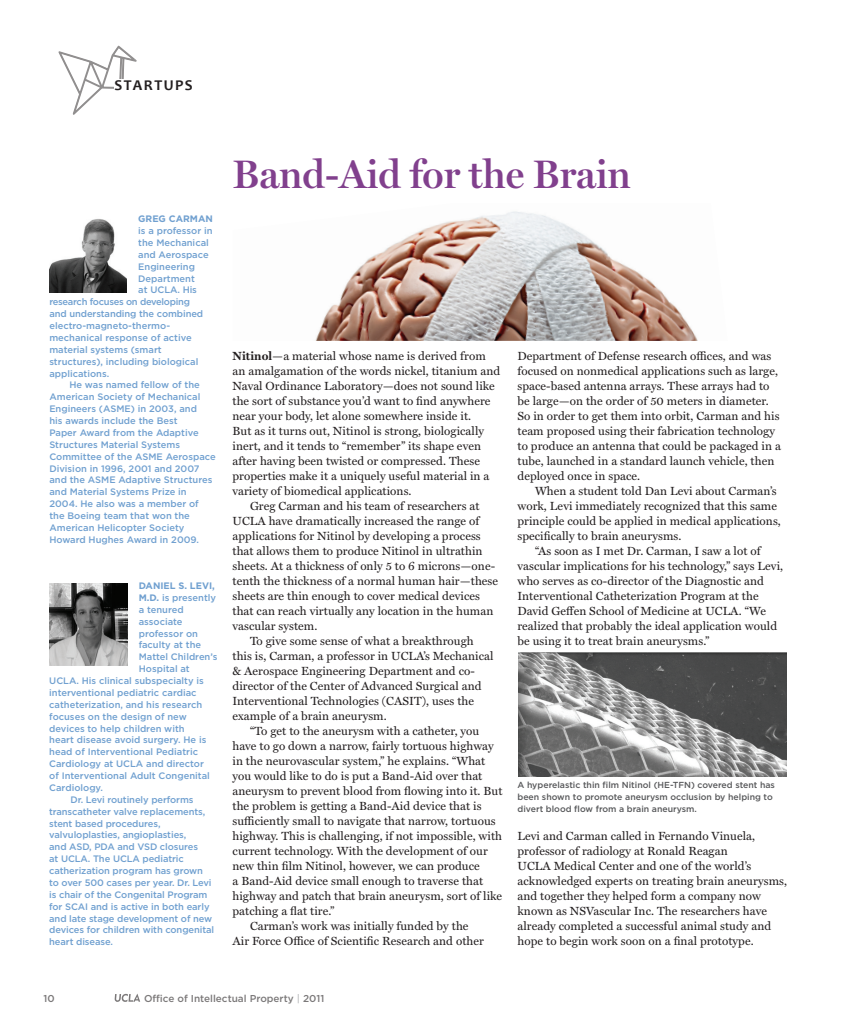
<style>
.page{position:relative;width:855px;height:1035px;background:#fff}
.page>*{position:absolute;margin:0;border:0;box-sizing:border-box;transform-origin:0 0}
.Headline{font:600 40px "Miller Display";color:#81408d}
.Slug{font:700 15px "Candara";letter-spacing:.1em;color:#231f20}
.Body_NO_INDENT{font:11.88px/15px "Miller Text";letter-spacing:.005em;color:#231f20}
.t1{font:500 10px "Gotham";color:#231f20}
.Profile_Caption{font:500 9.38px/11.9px "Gotham";color:#70a0d0}
.Profile_Caption-2{font:500 9.38px "Gotham";letter-spacing:-.03em;color:#70a0d0}
.Profile_Caption-3{font:700 9.38px "Gotham";color:#70a0d0}
.Photo_caption{font:500 8.75px/11.9px "Gotham";color:#57585a}
.s1{font-weight:700}
.s2{color:#939598}
</style>
<div class="page">
<svg style="left:115px;top:994px;width:25px;height:8px"></svg>
<img style="left:50px;top:583px;width:78px;height:82px">
<img style="left:315px;top:211px;width:383px;height:130px">
<img style="left:49px;top:219px;width:78px;height:73px">
<img style="left:519px;top:653px;width:267px;height:124px">
<svg style="left:59px;top:46px;width:78px;height:69px"></svg>
<div style="left:114px;top:79px;width:79px;height:11px;background:#fff"></div>
<p class="Slug" style="left:115px;top:76px;width:80px">STARTUPS</p>
<p class="Profile_Caption-3" style="left:138px;top:213px;width:76px">GREG CARMAN</p>
<p class="Profile_Caption" style="left:138px;top:225px;width:76px">is a professor in</p>
<p class="Profile_Caption" style="left:138px;top:236px;width:72px">the Mechanical</p>
<p class="Profile_Caption" style="left:138px;top:248px;width:72px">and Aerospace</p>
<p class="Profile_Caption" style="left:138px;top:260px;width:58px">Engineering</p>
<p class="Profile_Caption" style="left:138px;top:272px;width:58px">Department</p>
<p class="Profile_Caption" style="left:138px;top:284px;width:60px">at UCLA. His</p>
<p class="Profile_Caption-2" style="left:49px;top:297px;width:142px">research focuses on developing</p>
<p class="Profile_Caption" style="left:49px;top:308px;width:155px">and understanding the combined</p>
<p class="Profile_Caption" style="left:49px;top:320px;width:122px">electro-magneto-thermo-</p>
<p class="Profile_Caption" style="left:49px;top:331px;width:144px">mechanical response of active</p>
<p class="Profile_Caption" style="left:49px;top:343px;width:114px">material systems (smart</p>
<p class="Profile_Caption" style="left:49px;top:355px;width:151px">structures), including biological</p>
<p class="Profile_Caption" style="left:49px;top:367px;width:61px">applications.</p>
<p class="Profile_Caption" style="left:49px;top:379px;width:168px;text-indent:20px">He was named fellow of the<br>American Society of Mechanical<br>Engineers (ASME) in 2003, and<br>his awards include the Best<br>Paper Award from the Adaptive<br>Structures Material Systems<br>Committee of the ASME Aerospace<br>Division in 1996, 2001 and 2007 and the ASME Adaptive Structures and Material Systems Prize in<br>2004. He also was a member of the Boeing team that won the<br>American Helicopter Society<br>Howard Hughes Award in 2009.</p>
<p class="Profile_Caption-3" style="left:139px;top:580px;width:78px">DANIEL S. LEVI,</p>
<p class="Profile_Caption" style="left:139px;top:591px;width:79px"><span class="s1">M.D.</span> is presently</p>
<p class="Profile_Caption" style="left:139px;top:603px;width:46px">a tenured</p>
<p class="Profile_Caption" style="left:139px;top:615px;width:45px">associate</p>
<p class="Profile_Caption" style="left:139px;top:627px;width:61px">professor on</p>
<p class="Profile_Caption" style="left:139px;top:639px;width:64px">faculty at the</p>
<p class="Profile_Caption" style="left:139px;top:651px;width:80px">Mattel Children’s</p>
<p class="Profile_Caption" style="left:139px;top:663px;width:53px">Hospital at</p>
<p class="Profile_Caption" style="left:49px;top:675px;width:156px">UCLA. His clinical subspecialty is</p>
<p class="Profile_Caption" style="left:49px;top:686px;width:149px">interventional pediatric cardiac</p>
<p class="Profile_Caption" style="left:49px;top:698px;width:155px">catheterization, and his research</p>
<p class="Profile_Caption" style="left:49px;top:710px;width:139px">focuses on the design of new</p>
<p class="Profile_Caption" style="left:49px;top:722px;width:137px">devices to help children with</p>
<p class="Profile_Caption" style="left:49px;top:734px;width:159px">heart disease avoid surgery. He is</p>
<p class="Profile_Caption" style="left:49px;top:746px;width:150px">head of Interventional Pediatric</p>
<p class="Profile_Caption" style="left:49px;top:758px;width:156px">Cardiology at UCLA and director</p>
<p class="Profile_Caption" style="left:49px;top:770px;width:162px">of Interventional Adult Congenital</p>
<p class="Profile_Caption" style="left:49px;top:781px;width:55px">Cardiology.</p>
<p class="Profile_Caption" style="left:49px;top:793px;width:167px;text-indent:21px">Dr. Levi routinely performs transcatheter valve replacements, stent based procedures, valvuloplasties, angioplasties,<br>and ASD, PDA and VSD closures<br>at UCLA. The UCLA pediatric catherization program has grown to over 500 cases per year. Dr. Levi is chair of the Congenital Program for SCAI and is active in both early and late stage development of new devices for children with congenital heart disease.</p>
<p class="Headline" style="left:232px;top:151px;width:400px">Band-Aid for the Brain</p>
<p class="Body_NO_INDENT" style="left:232px;top:348px;width:269px"><span class="s1">Nitinol</span>—a material whose name is derived from an amalgamation of the words nickel, titanium and Naval Ordinance Laboratory—does not sound like the sort of substance you’d want to find anywhere near your body, let alone somewhere inside it.<br>But as it turns out, Nitinol is strong, biologically inert, and it tends to “remember” its shape even after having been twisted or compressed. These properties make it a uniquely useful material in a variety of biomedical applications.</p>
<p class="Body_NO_INDENT" style="left:232px;top:498px;width:267px;text-indent:18px">Greg Carman and his team of researchers at UCLA have dramatically increased the range of applications for Nitinol by developing a process that allows them to produce Nitinol in ultrathin sheets. At a thickness of only 5 to 6 microns—one&shy;tenth the thickness of a normal human hair—these sheets are thin enough to cover medical devices that can reach virtually any location in the human vascular system.</p>
<p class="Body_NO_INDENT" style="left:232px;top:633px;width:262px;text-indent:18px">To give some sense of what a breakthrough this is, Carman, a professor in UCLA’s Mechanical &amp; Aerospace Engineering Department and co&shy;director of the Center of Advanced Surgical and Interventional Technologies (CASIT), uses the example of a brain aneurysm.</p>
<p class="Body_NO_INDENT" style="left:232px;top:723px;width:271px;text-indent:18px">“To get to the aneurysm with a catheter, you have to go down a narrow, fairly tortuous highway in the neurovascular system,” he explains. “What you would like to do is put a Band-Aid over that aneurysm to prevent blood from flowing into it. But the problem is getting a Band-Aid device that is sufficiently small to navigate that narrow, tortuous highway. This is challenging, if not impossible, with current technology. With the development of our new thin film Nitinol, however, we can produce<br>a Band-Aid device small enough to traverse that highway and patch that brain aneurysm, sort of like patching a flat tire.”</p>
<p class="Body_NO_INDENT" style="left:232px;top:918px;width:253px;text-align:center">Carman’s work was initially funded by the<br>Air Force Office of Scientific Research and other</p>
<p class="Body_NO_INDENT" style="left:518px;top:348px;width:265px">Department of Defense research offices, and was focused on nonmedical applications such as large, space-based antenna arrays. These arrays had to be large—on the order of 50 meters in diameter.<br>So in order to get them into orbit, Carman and his team proposed using their fabrication technology to produce an antenna that could be packaged in a tube, launched in a standard launch vehicle, then deployed once in space.</p>
<p class="Body_NO_INDENT" style="left:518px;top:483px;width:265px;text-indent:18px">When a student told Dan Levi about Carman’s work, Levi immediately recognized that this same principle could be applied in medical applications, specifically to brain aneurysms.</p>
<p class="Body_NO_INDENT" style="left:518px;top:543px;width:267px;text-indent:18px">“As soon as I met Dr. Carman, I saw a lot of vascular implications for his technology,” says Levi, who serves as co-director of the Diagnostic and Interventional Catheterization Program at the David Geffen School of Medicine at UCLA. “We realized that probably the ideal application would be using it to treat brain aneurysms.”</p>
<p class="Photo_caption" style="left:518px;top:779px;width:259px">A hyperelastic thin film Nitinol (HE-TFN) covered stent has been shown to promote aneurysm occlusion by helping to divert blood flow from a brain aneurysm.</p>
<p class="Body_NO_INDENT" style="left:518px;top:828px;width:271px">Levi and Carman called in Fernando Vinuela, professor of radiology at Ronald Reagan<br>UCLA Medical Center and one of the world’s acknowledged experts on treating brain aneurysms, and together they helped form a company now known as NSVascular Inc. The researchers have already completed a successful animal study and hope to begin work soon on a final prototype.</p>
<p class="t1" style="left:44px;top:992px;width:13px">10</p>
<p class="t1" style="left:144px;top:993px;width:182px">Office of Intellectual Property <span class="s2">|</span> 2011</p>
</div>
